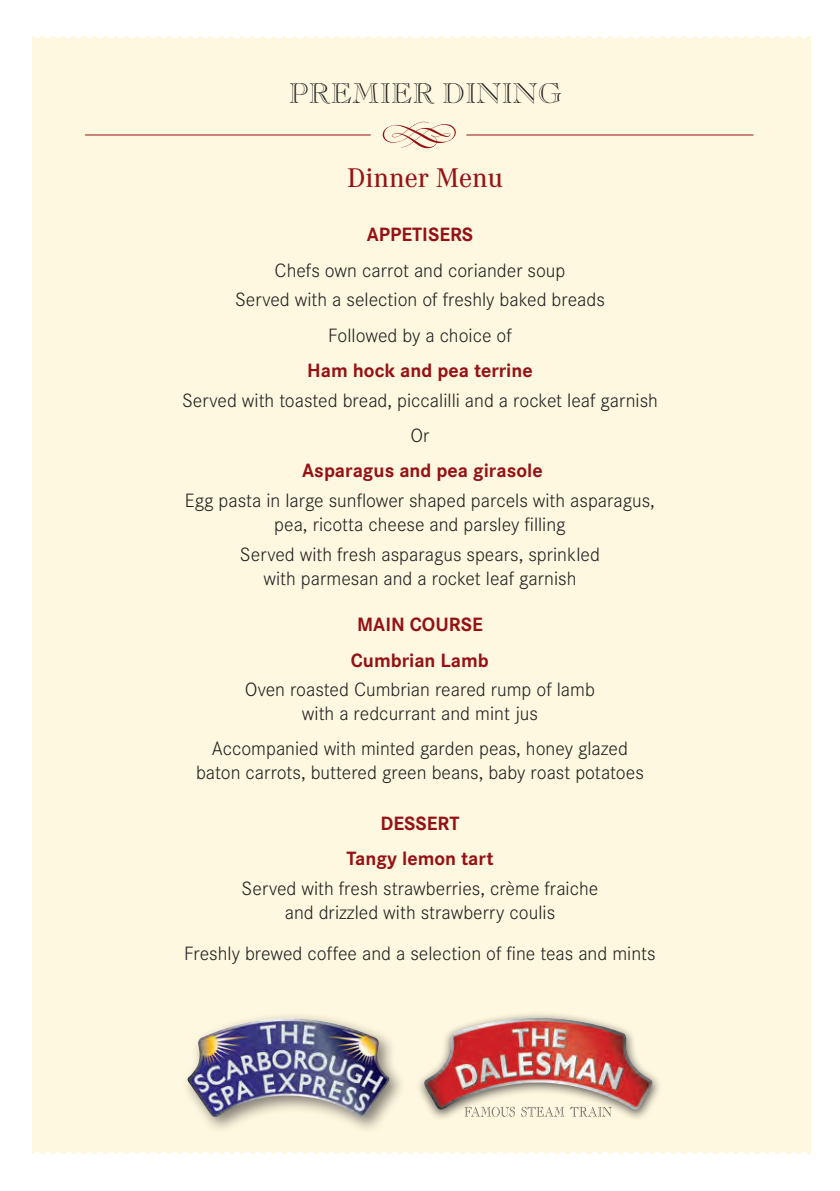
<style>
.page{position:relative;width:840px;height:1191px;background:#fff}
.page>*{position:absolute;margin:0;border:0;box-sizing:border-box;transform-origin:0 0}
.t1{font:28px "Caslon Open Face LT Std";color:#231f20}
.t2{font:500 28px "Corporate A";color:#951115}
.t3{font:300 20px/24px "Corporate S";color:#231f20;text-align:center}
.t4{font:700 20px "Corporate S";color:#951115}
</style>
<div class="page">
<div style="left:32px;top:36px;width:778px;height:1124px;background:#fef8e0"></div>
<svg style="left:33px;top:36px;width:778px;height:4px"></svg>
<svg style="left:32px;top:1150px;width:779px;height:10px"></svg>
<svg style="left:382px;top:121px;width:74px;height:28px"></svg>
<hr style="left:466px;top:135px;width:287px;height:1px;background:#951115">
<hr style="left:85px;top:135px;width:285px;height:1px;background:#951115">
<div style="left:181px;top:1012px;width:224px;height:122px;background:#231f20;opacity:.55"></div>
<img style="left:187px;top:1018px;width:202px;height:99px">
<div style="left:415px;top:1011px;width:247px;height:110px;background:#231f20;opacity:.75"></div>
<img style="left:424px;top:1017px;width:228px;height:92px">
<svg style="left:464px;top:1106px;width:147px;height:11px"></svg>
<p class="t1" style="left:289px;top:76px;width:274px">PREMIER DINING</p>
<p class="t2" style="left:347px;top:162px;width:157px">Dinner Menu</p>
<p class="t4" style="left:366px;top:223px;width:108px">APPETISERS</p>
<p class="t3" style="left:274px;top:258px;width:292px">Chefs own carrot and coriander soup</p>
<p class="t3" style="left:235px;top:288px;width:371px">Served with a selection of freshly baked breads</p>
<p class="t3" style="left:328px;top:323px;width:185px">Followed by a choice of</p>
<p class="t4" style="left:307px;top:359px;width:227px">Ham hock and pea terrine</p>
<p class="t3" style="left:182px;top:388px;width:477px">Served with toasted bread, piccalilli and a rocket leaf garnish</p>
<p class="t3" style="left:410px;top:423px;width:20px">Or</p>
<p class="t4" style="left:302px;top:459px;width:242px">Asparagus and pea girasole</p>
<p class="t3" style="left:185px;top:488px;width:471px">Egg pasta in large sunflower shaped parcels with asparagus, pea, ricotta cheese and parsley filling</p>
<p class="t3" style="left:240px;top:542px;width:361px">Served with fresh asparagus spears, sprinkled with parmesan and a rocket leaf garnish</p>
<p class="t4" style="left:357px;top:613px;width:127px">MAIN COURSE</p>
<p class="t4" style="left:351px;top:648px;width:139px">Cumbrian Lamb</p>
<p class="t3" style="left:245px;top:678px;width:351px">Oven roasted Cumbrian reared rump of lamb with a redcurrant and mint jus</p>
<p class="t3" style="left:196px;top:736px;width:449px">Accompanied with minted garden peas, honey glazed baton carrots, buttered green beans, baby roast potatoes</p>
<p class="t4" style="left:380px;top:812px;width:80px">DESSERT</p>
<p class="t4" style="left:346px;top:847px;width:148px">Tangy lemon tart</p>
<p class="t3" style="left:241px;top:876px;width:358px">Served with fresh strawberries, crème fraiche and drizzled with strawberry coulis</p>
<p class="t3" style="left:184px;top:941px;width:472px">Freshly brewed coffee and a selection of fine teas and mints</p>
</div>
